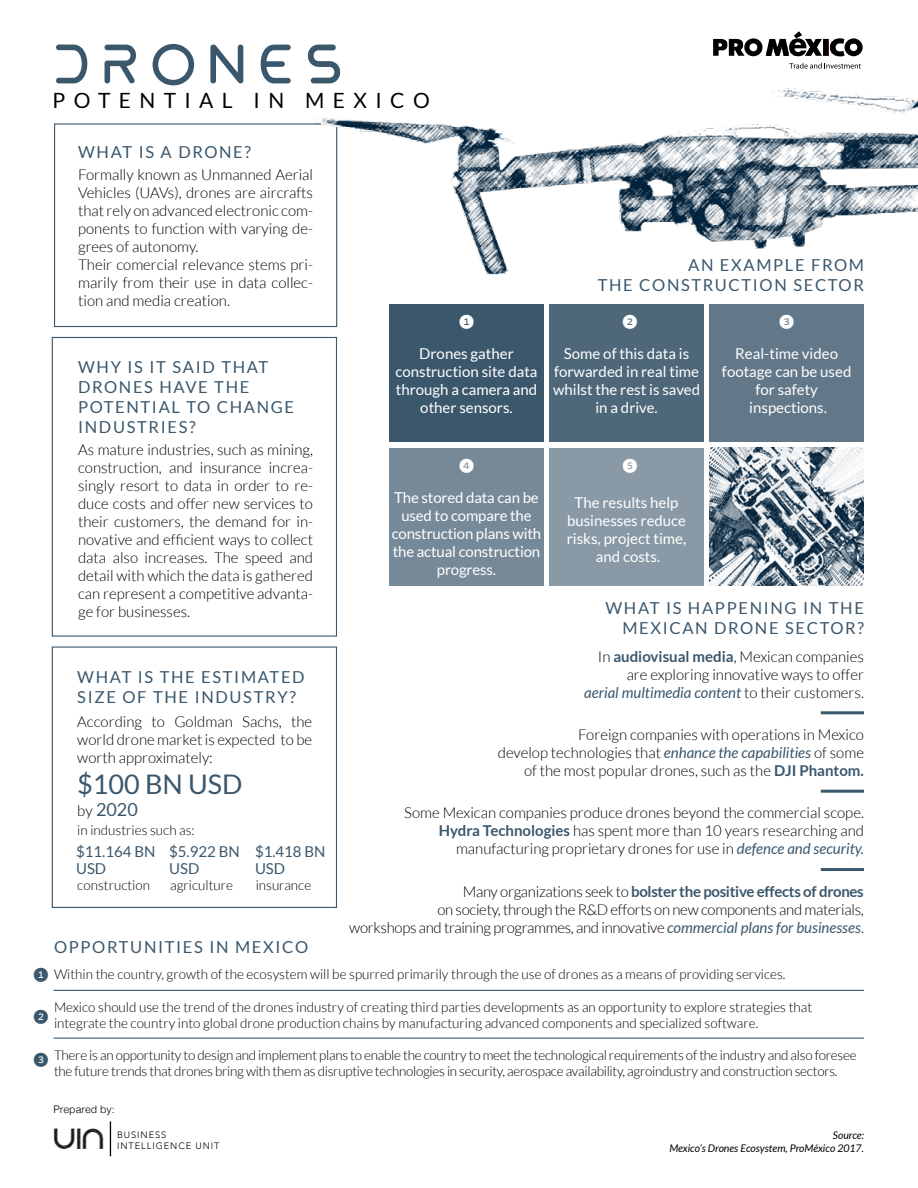
<style>
.page{position:relative;width:918px;height:1188px;background:#fff}
.page>*{position:absolute;margin:0;border:0;box-sizing:border-box;transform-origin:0 0}
.t1{font:67.95px "bioliquid";letter-spacing:.2em;color:#3b576c}
.t2{font:29.25px "Android Scratch";color:#000}
.t3{font:27px "Lato";color:#3b576c}
.t4{font:21px "Lato";letter-spacing:.4em;color:#000}
.t5{font:18px "Lato";color:#3b576c}
.t6{font:16.5px/19.8px "Lato";letter-spacing:.1em;color:#3b576c;text-align:right}
.t7{font:300 15px/18px "Lato";color:#000;text-align:right}
.t8{font:15px/18px "Lato";color:#fff;text-align:center}
.t9{font:300 15px/18px "Lato";letter-spacing:-.02em;color:#000;text-align:right}
.t10{font:15px/16.5px "Lato";color:#3b576c}
.t11{font:15px "Whitney Index Black Round Md";color:#fff}
.t12{font:15px "Whitney Index Black Round Md";color:#3b576c}
.t13{font:300 13.5px/16.2px "Lato";color:#000}
.t14{font:300 13.5px/16.2px "Lato";letter-spacing:-.02em;color:#000}
.t15{font:italic 10.5px/12.6px "Lato";color:#000;text-align:right}
.t16{font:300 10.5px "Helvetica";color:#000}
.t17{font:300 9.3px "Avenir";letter-spacing:.1em;color:#000}
.s1{font-weight:300;font-size:15px;color:#000}
.s2{font-weight:700;color:#3b576c}
.s3{font-weight:400;font-style:italic;color:#3b576c}
</style>
<div class="page">
<div style="left:52px;top:337px;width:285px;height:300px;border:1px solid #3b576c"></div>
<div style="left:389px;top:305px;width:155px;height:137px;background:#3b576c"></div>
<div style="left:389px;top:448px;width:155px;height:137px;background:#768998"></div>
<div style="left:549px;top:305px;width:155px;height:137px;background:#4e687a"></div>
<div style="left:549px;top:448px;width:155px;height:137px;background:#899aa6"></div>
<img style="left:709px;top:448px;width:155px;height:137px">
<div style="left:709px;top:305px;width:155px;height:137px;background:#627889"></div>
<hr style="left:821px;top:711px;width:43px;height:3px;background:#3b576c">
<hr style="left:821px;top:790px;width:43px;height:3px;background:#3b576c">
<hr style="left:821px;top:868px;width:43px;height:3px;background:#3b576c">
<div style="left:54px;top:123px;width:283px;height:204px;border:1px solid #3b576c"></div>
<img style="left:274px;top:88px;width:644px;height:231px">
<div style="left:52px;top:646px;width:285px;height:262px;border:1px solid #3b576c"></div>
<svg style="left:713px;top:31px;width:150px;height:25px"></svg>
<svg style="left:789px;top:63px;width:72px;height:6px"></svg>
<hr style="left:110px;top:1121px;width:1px;height:35px;background:#000">
<hr style="left:54px;top:990px;width:810px;height:1px;background:#3b576c">
<hr style="left:54px;top:1038px;width:810px;height:1px;background:#3b576c">
<h1 class="t1" style="left:54px;top:20px;width:289px">Drones</h1>
<h3 class="t4" style="left:53px;top:88px;width:379px">POTENTIAL IN MEXICO</h3>
<p class="t6" style="left:78px;top:142px;width:174px">WHAT IS A DRONE?</p>
<p class="t7" style="left:78px;top:166px;width:236px;text-align:left">Formally known as Unmanned Aerial Vehicles (UAVs), drones are aircrafts that rely on advanced electronic com&shy;ponents to function with varying de&shy;grees of autonomy.<br>Their comercial relevance stems pri&shy;marily from their use in data collec&shy;tion and media creation.</p>
<p class="t11" style="left:459px;top:315px;width:17px">1</p>
<p class="t6" style="left:598px;top:255px;width:268px">AN EXAMPLE FROM<br>THE CONSTRUCTION SECTOR</p>
<p class="t11" style="left:622px;top:315px;width:17px">2</p>
<p class="t11" style="left:779px;top:315px;width:17px">3</p>
<p class="t6" style="left:78px;top:357px;width:218px;text-align:left">WHY IS IT SAID THAT<br>DRONES HAVE THE<br>POTENTIAL TO CHANGE<br>INDUSTRIES?</p>
<p class="t7" style="left:78px;top:441px;width:236px;text-align:justify">As mature industries, such as mining, construction, and insurance increa&shy;singly resort to data in order to re&shy;duce costs and offer new services to their customers, the demand for in&shy;novative and efficient ways to collect data also increases. The speed and detail with which the data is gathered can represent a competitive advanta&shy;ge for businesses.</p>
<p class="t6" style="left:77px;top:667px;width:229px;text-align:left">WHAT IS THE ESTIMATED<br>SIZE OF THE INDUSTRY?</p>
<p class="t7" style="left:77px;top:713px;width:236px;text-align:justify">According to Goldman Sachs, the world drone market is expected to be worth approximately:</p>
<h3 class="t3" style="left:77px;top:769px;width:167px">$100 BN USD</h3>
<p class="t5" style="left:77px;top:800px;width:62px"><span class="s1">by</span> 2020</p>
<p class="t13" style="left:77px;top:822px;width:119px">in industries such as:</p>
<p class="t10" style="left:76px;top:844px;width:81px">$11.164 BN<br>USD</p>
<p class="t10" style="left:169px;top:844px;width:72px">$5.922 BN<br>USD</p>
<p class="t10" style="left:255px;top:844px;width:72px">$1.418 BN<br>USD</p>
<p class="t13" style="left:77px;top:877px;width:74px">construction</p>
<p class="t13" style="left:170px;top:877px;width:64px">agriculture</p>
<p class="t13" style="left:256px;top:877px;width:57px">insurance</p>
<p class="t6" style="left:54px;top:937px;width:256px">OPPORTUNITIES IN MEXICO</p>
<p class="t8" style="left:395px;top:344px;width:144px">Drones gather construction site data through a camera and other sensors.</p>
<p class="t8" style="left:553px;top:344px;width:148px">Some of this data is forwarded in real time whilst the rest is saved in a drive.</p>
<p class="t11" style="left:459px;top:459px;width:17px">4</p>
<p class="t8" style="left:392px;top:488px;width:151px">The stored data can be used to compare the construction plans with the actual construction progress.</p>
<p class="t11" style="left:622px;top:459px;width:17px">5</p>
<p class="t8" style="left:567px;top:494px;width:121px">The results help businesses reduce risks, project time, and costs.</p>
<p class="t8" style="left:722px;top:344px;width:131px">Real-time video footage can be used for safety inspections.</p>
<p class="t6" style="left:605px;top:598px;width:260px">WHAT IS HAPPENING IN THE<br>MEXICAN DRONE SECTOR?</p>
<p class="t7" style="left:584px;top:647px;width:281px">In <span class="s2">audiovisual media</span>, Mexican companies are exploring innovative ways to offer<br><span class="s3">aerial multimedia content</span> to their customers.</p>
<p class="t7" style="left:498px;top:726px;width:368px">Foreign companies with operations in Mexico<br>develop technologies that <span class="s3">enhance the capabilities</span> of some of the most popular drones, such as the <span class="s2">DJI Phantom.</span></p>
<p class="t7" style="left:404px;top:804px;width:461px">Some Mexican companies produce drones beyond the commercial scope.<br><span class="s2">Hydra Technologies</span> has spent more than 10 years researching and manufacturing proprietary drones for use in <span class="s3">defence and security.</span></p>
<p class="t9" style="left:349px;top:882px;width:516px">Many organizations seek to <span class="s2">bolster the positive effects of drones<br></span>on society, through the R&amp;D efforts on new components and materials,<br>workshops and training programmes, and innovative <span class="s3">commercial plans for businesses</span>.</p>
<p class="t12" style="left:34px;top:968px;width:17px">1</p>
<p class="t12" style="left:34px;top:1010px;width:17px">2</p>
<p class="t12" style="left:34px;top:1052px;width:17px">3</p>
<p class="t13" style="left:54px;top:966px;width:733px">Within the country, growth of the ecosystem will be spurred primarily through the use of drones as a means of providing services.</p>
<p class="t13" style="left:54px;top:999px;width:760px">Mexico should use the trend of the drones industry of creating third parties developments as an opportunity to explore strategies that integrate the country into global drone production chains by manufacturing advanced components and specialized software.</p>
<p class="t14" style="left:54px;top:1047px;width:804px">There is an opportunity to design and implement plans to enable the country to meet the technological requirements of the industry and also foresee the future trends that drones bring with them as disruptive technologies in security, aerospace availability, agroindustry and construction sectors.</p>
<p class="t16" style="left:54px;top:1100px;width:63px">Prepared by:</p>
<h2 class="t2" style="left:54px;top:1122px;width:53px">UIN</h2>
<p class="t17" style="left:117px;top:1129px;width:51px">BUSINESS</p>
<p class="t17" style="left:117px;top:1140px;width:104px">INTELLIGENCE UNIT</p>
<p class="t15" style="left:669px;top:1129px;width:196px">Source:<br>Mexico’s Drones Ecosystem, ProMéxico 2017.</p>
</div>
